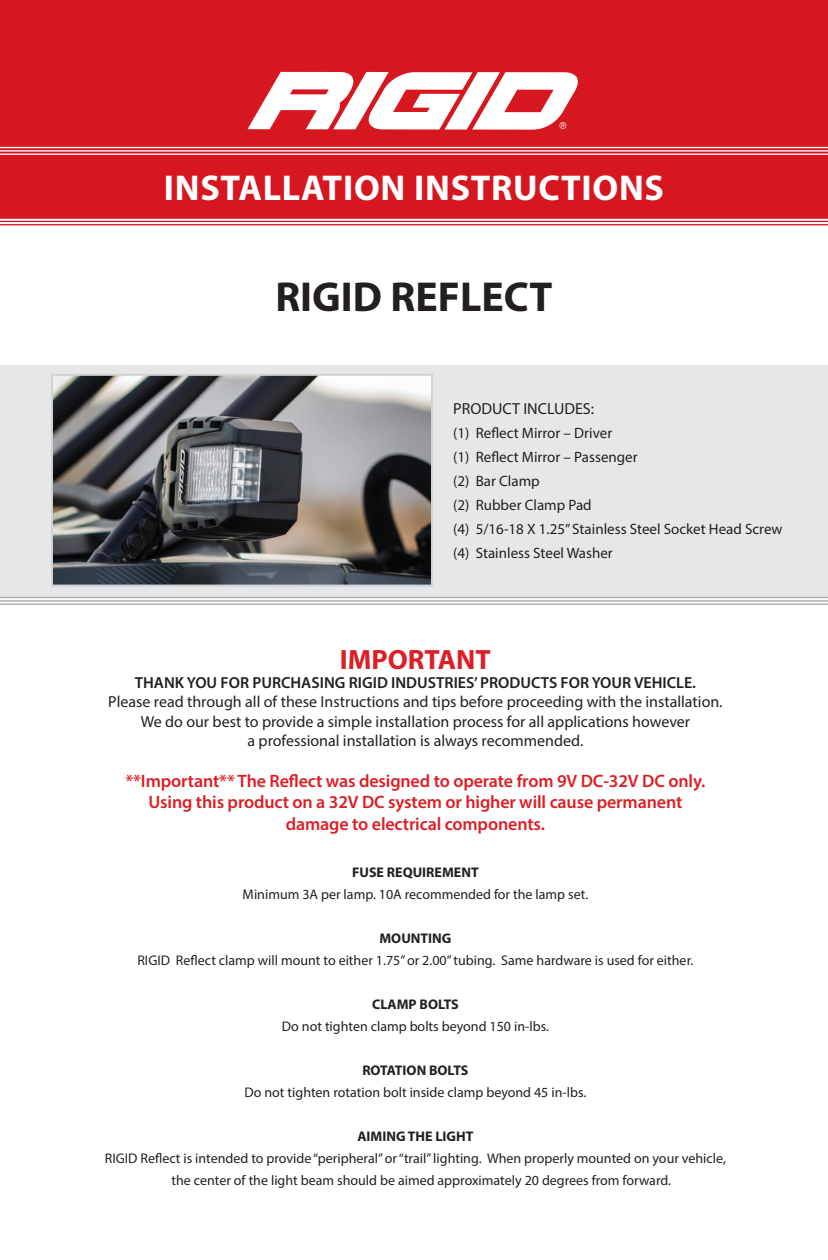
<style>
.page{position:relative;width:828px;height:1260px;background:#fff}
.page>*{position:absolute;margin:0;border:0;box-sizing:border-box;transform-origin:0 0}
.t1{font:700 42px "Myriad Pro";color:#231f20}
.t2{font:700 36px "Myriad Pro";letter-spacing:.02em;color:#fff}
.t3{font:700 28px "Myriad Pro";color:#da2026}
.t4{font:600 18px/21.6px "Myriad Pro";letter-spacing:-.01em;color:#da2026;text-align:center}
.t5{font:16px/19.2px "Myriad Pro";color:#231f20;text-align:center}
.t6{font:600 16px "Myriad Pro";color:#231f20}
.t7{font:15px/24px "Myriad Pro";color:#231f20}
.t8{font:14px/22px "Myriad Pro";color:#231f20}
.t9{font:700 14px "Myriad Pro";color:#231f20}
</style>
<div class="page">
<div style="left:0;top:0;width:828px;height:217px;background:#d7171f"></div>
<div style="left:0;top:365px;width:828px;height:232px;background:#e6e7e9"></div>
<img style="left:54px;top:377px;width:376px;height:207px">
<div style="left:51px;top:374px;width:382px;height:213px;border:2px solid #d1d2d4"></div>
<svg style="left:248px;top:72px;width:330px;height:58px"></svg>
<hr style="left:0;top:217px;width:828px;height:2px;background:#d7171f">
<hr style="left:0;top:221px;width:828px;height:1px;background:#d7171f">
<hr style="left:0;top:224px;width:828px;height:1px;background:#d7171f">
<hr style="left:0;top:147px;width:828px;height:1px;background:#fff">
<hr style="left:0;top:150px;width:828px;height:2px;background:#fff">
<hr style="left:0;top:154px;width:828px;height:1px;background:#fff">
<hr style="left:0;top:597px;width:828px;height:1px;background:#a8a9ad">
<hr style="left:0;top:600px;width:828px;height:2px;background:#a8a9ad">
<hr style="left:0;top:604px;width:828px;height:1px;background:#a8a9ad">
<h2 class="t2" style="left:164px;top:164px;width:502px">INSTALLATION INSTRUCTIONS</h2>
<h1 class="t1" style="left:275px;top:269px;width:279px">RIGID REFLECT</h1>
<p class="t5" style="left:453px;top:399px;width:142px">PRODUCT INCLUDES:</p>
<p class="t7" style="left:453px;top:421px;width:331px">(1) Reflect Mirror – Driver<br>(1) Reflect Mirror – Passenger<br>(2) Bar Clamp<br>(2) Rubber Clamp Pad<br>(4) 5/16-18 X 1.25” Stainless Steel Socket Head Screw (4) Stainless Steel Washer</p>
<h3 class="t3" style="left:340px;top:641px;width:152px">IMPORTANT</h3>
<p class="t6" style="left:135px;top:673px;width:563px">THANK YOU FOR PURCHASING RIGID INDUSTRIES’ PRODUCTS FOR YOUR VEHICLE.</p>
<p class="t5" style="left:108px;top:692px;width:616px">Please read through all of these Instructions and tips before proceeding with the installation.<br>We do our best to provide a simple installation process for all applications however<br>a professional installation is always recommended.</p>
<p class="t4" style="left:126px;top:769px;width:581px">**Important** The Reflect was designed to operate from 9V DC-32V DC only.<br>Using this product on a 32V DC system or higher will cause permanent damage to electrical components.</p>
<p class="t9" style="left:352px;top:863px;width:128px">FUSE REQUIREMENT</p>
<p class="t8" style="left:243px;top:883px;width:347px">Minimum 3A per lamp. 10A recommended for the lamp set.</p>
<p class="t9" style="left:379px;top:929px;width:73px">MOUNTING</p>
<p class="t8" style="left:137px;top:949px;width:557px">RIGID Reflect clamp will mount to either 1.75” or 2.00” tubing. Same hardware is used for either.</p>
<p class="t9" style="left:372px;top:995px;width:88px">CLAMP BOLTS</p>
<p class="t8" style="left:282px;top:1015px;width:269px">Do not tighten clamp bolts beyond 150 in-lbs.</p>
<p class="t9" style="left:362px;top:1061px;width:108px">ROTATION BOLTS</p>
<p class="t8" style="left:245px;top:1081px;width:343px">Do not tighten rotation bolt inside clamp beyond 45 in-lbs.</p>
<p class="t9" style="left:357px;top:1127px;width:118px">AIMING THE LIGHT</p>
<p class="t8" style="left:172px;top:1147px;width:556px;text-indent:-67px">RIGID Reflect is intended to provide “peripheral” or “trail” lighting. When properly mounted on your vehicle, the center of the light beam should be aimed approximately 20 degrees from forward.</p>
</div>
